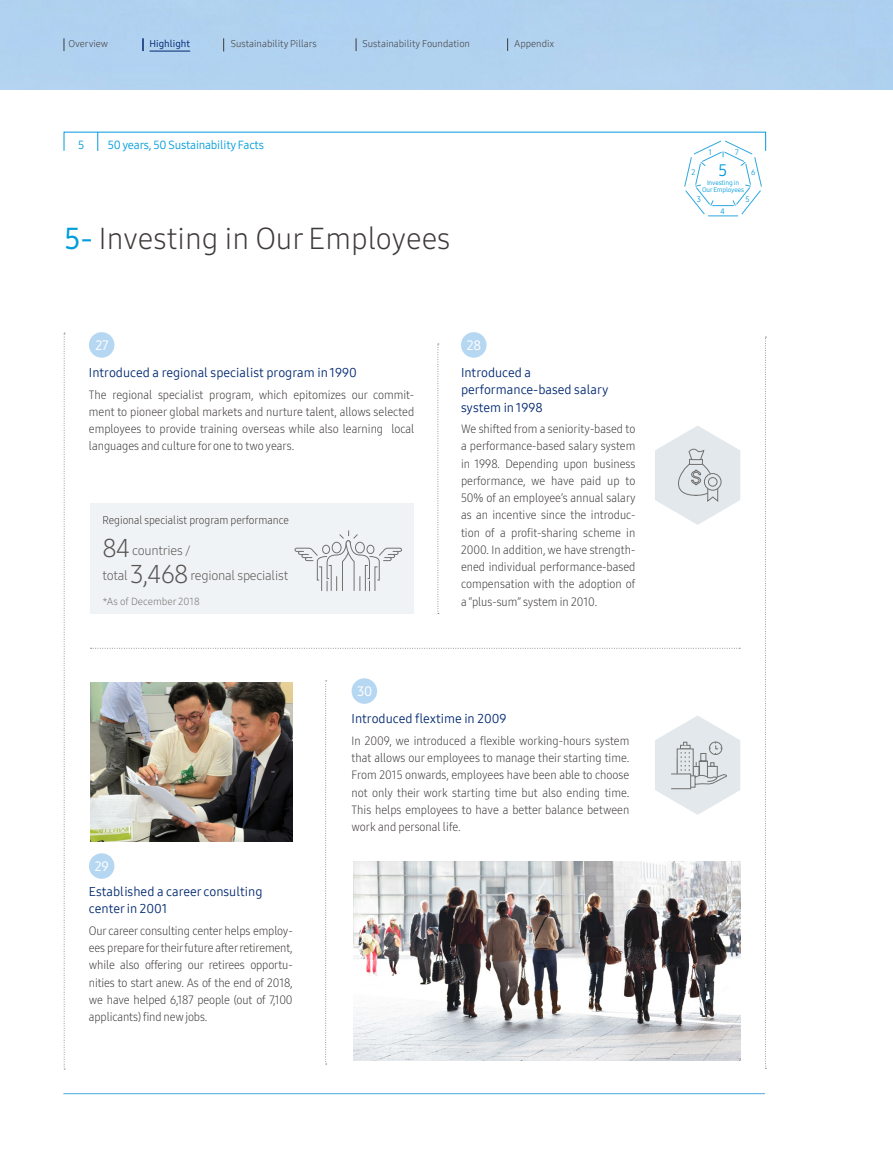
<style>
.page{position:relative;width:893px;height:1149px;background:#fff}
.page>*{position:absolute;margin:0;border:0;box-sizing:border-box;transform-origin:0 0}
.t1{font:30px "Samsung One Korean OTF 300";color:#3e3a39}
.t2{font:16.5px "Samsung One Korean OTF 400";color:#009cdc}
.t3{font:13.5px "Samsung One Korean OTF 500";letter-spacing:-.02em;color:#fff}
.t4{font:13.05px/25.5px "Samsung One Korean OTF 300";letter-spacing:-.02em;color:#575554}
.t5{font:12.75px/17.2px "Samsung One 400";color:#002870}
.t6{font:12px/17.2px "Samsung One 300 C";color:#3e3a39;text-align:justify}
.t7{font:11.7px "Samsung One Korean OTF 400";letter-spacing:-.02em;color:#009cdc}
.t8{font:11.25px "Samsung One 300 C";color:#3e3a39}
.t9{font:10.2px "Samsung One Korean OTF 300";color:#727171}
.t10{font:9.75px "Samsung One 300";color:#3e3a39}
.t11{font:9.75px "Samsung One 500";color:#002870}
.t12{font:7.8px "Samsung One Korean OTF 400";color:#009cdc}
.t13{font:6.6px/7.5px "Samsung One Korean OTF 400";letter-spacing:-.02em;color:#009cdc;text-align:center}
.s1{font-family:"Samsung One Korean OTF 500";color:#009cdc}
.s2{font-size:25.5px}
</style>
<div class="page">
<svg style="left:64px;top:333px;width:1px;height:736px"></svg>
<div style="left:0;top:0;width:893px;height:89px;background:#b0d2ef"></div>
<svg style="left:64px;top:38px;width:1px;height:13px"></svg>
<hr style="left:150px;top:51px;width:40px;height:1px;background:#002870">
<svg style="left:142px;top:38px;width:2px;height:13px"></svg>
<svg style="left:356px;top:38px;width:1px;height:13px"></svg>
<svg style="left:507px;top:38px;width:1px;height:13px"></svg>
<svg style="left:223px;top:38px;width:1px;height:13px"></svg>
<div style="left:89px;top:332px;width:25px;height:25px;background:#b6d7f2;border-radius:50%"></div>
<svg style="left:98px;top:132px;width:1px;height:19px"></svg>
<hr style="left:63px;top:1092px;width:702px;height:1px;background:#4fafe3">
<svg style="left:684px;top:140px;width:78px;height:76px"></svg>
<svg style="left:438px;top:343px;width:1px;height:271px"></svg>
<svg style="left:91px;top:647px;width:649px;height:1px"></svg>
<div style="left:461px;top:332px;width:25px;height:25px;background:#b6d7f2;border-radius:50%"></div>
<div style="left:89px;top:853px;width:25px;height:25px;background:#b6d7f2;border-radius:50%"></div>
<img style="left:91px;top:682px;width:202px;height:159px">
<div style="left:90px;top:503px;width:323px;height:110px;background:#f0f3f5"></div>
<svg style="left:294px;top:530px;width:108px;height:61px"></svg>
<div style="left:352px;top:678px;width:25px;height:25px;background:#b6d7f2;border-radius:50%"></div>
<img style="left:354px;top:861px;width:386px;height:198px">
<svg style="left:325px;top:680px;width:2px;height:384px"></svg>
<svg style="left:655px;top:715px;width:85px;height:99px"></svg>
<svg style="left:655px;top:426px;width:85px;height:98px"></svg>
<svg style="left:704px;top:473px;width:17px;height:17px"></svg>
<div style="left:704px;top:473px;width:17px;height:17px;border:1px solid #727171;border-radius:50%"></div>
<div style="left:708px;top:477px;width:9px;height:9px;background:#e2e8eb;border-radius:50%"></div>
<div style="left:708px;top:477px;width:9px;height:9px;border:1px solid #727171;border-radius:50%"></div>
<svg style="left:765px;top:336px;width:1px;height:732px"></svg>
<p class="t10" style="left:68px;top:37px;width:41px">Overview</p>
<p class="t11" style="left:150px;top:37px;width:42px">Highlight</p>
<p class="t10" style="left:231px;top:37px;width:88px">Sustainability Pillars</p>
<p class="t10" style="left:363px;top:37px;width:109px">Sustainability Foundation</p>
<p class="t10" style="left:514px;top:37px;width:42px">Appendix</p>
<p class="t7" style="left:78px;top:137px;width:8px">5</p>
<p class="t7" style="left:108px;top:137px;width:158px">50 years, 50 Sustainability Facts</p>
<h1 class="t1" style="left:65px;top:218px;width:388px"><span class="s1">5-</span> Investing in Our Employees</h1>
<p class="t3" style="left:95px;top:336px;width:15px">27</p>
<p class="t5" style="left:89px;top:364px;width:269px">Introduced a regional specialist program in 1990</p>
<p class="t6" style="left:89px;top:385px;width:327px">The regional specialist program, which epitomizes our commit&shy;ment to pioneer global markets and nurture talent, allows selected employees to provide training overseas while also learning local languages and culture for one to two years.</p>
<p class="t8" style="left:102px;top:512px;width:188px">Regional specialist program performance</p>
<p class="t4" style="left:102px;top:537px;width:188px"><span class="s2">84</span> countries /<br>total <span class="s2">3,468</span> regional specialist</p>
<p class="t9" style="left:102px;top:594px;width:99px">*As of December 2018</p>
<p class="t3" style="left:467px;top:336px;width:16px">28</p>
<p class="t5" style="left:461px;top:364px;width:149px">Introduced a performance-based salary system in 1998</p>
<p class="t6" style="left:461px;top:420px;width:176px">We shifted from a seniority-based to a performance-based salary system in 1998. Depending upon business performance, we have paid up to 50% of an employee’s annual salary as an incentive since the introduc&shy;tion of a profit-sharing scheme in 2000. In addition, we have strength&shy;ened individual performance-based compensation with the adoption of a “plus-sum” system in 2010.</p>
<p class="t3" style="left:95px;top:857px;width:16px">29</p>
<p class="t5" style="left:89px;top:882px;width:175px">Established a career consulting center in 2001</p>
<p class="t6" style="left:89px;top:921px;width:205px">Our career consulting center helps employ&shy;ees prepare for their future after retirement, while also offering our retirees opportu&shy;nities to start anew. As of the end of 2018, we have helped 6,187 people (out of 7,100 applicants) find new jobs.</p>
<p class="t3" style="left:357px;top:682px;width:17px">30</p>
<p class="t5" style="left:352px;top:709px;width:156px">Introduced flextime in 2009</p>
<p class="t6" style="left:352px;top:731px;width:279px">In 2009, we introduced a flexible working-hours system that allows our employees to manage their starting time.<br>From 2015 onwards, employees have been able to choose not only their work starting time but also ending time.<br>This helps employees to have a better balance between work and personal life.</p>
<p class="t12" style="left:708px;top:147px;width:5px">1</p>
<p class="t12" style="left:735px;top:147px;width:5px">7</p>
<p class="t13" style="left:702px;top:178px;width:43px">Investing in<br>Our Employees</p>
<p class="t12" style="left:691px;top:167px;width:6px">2</p>
<h2 class="t2" style="left:719px;top:159px;width:10px">5</h2>
<p class="t12" style="left:697px;top:194px;width:6px">3</p>
<p class="t12" style="left:721px;top:206px;width:6px">4</p>
<p class="t12" style="left:751px;top:167px;width:6px">6</p>
<p class="t12" style="left:746px;top:193px;width:6px">5</p>
</div>
